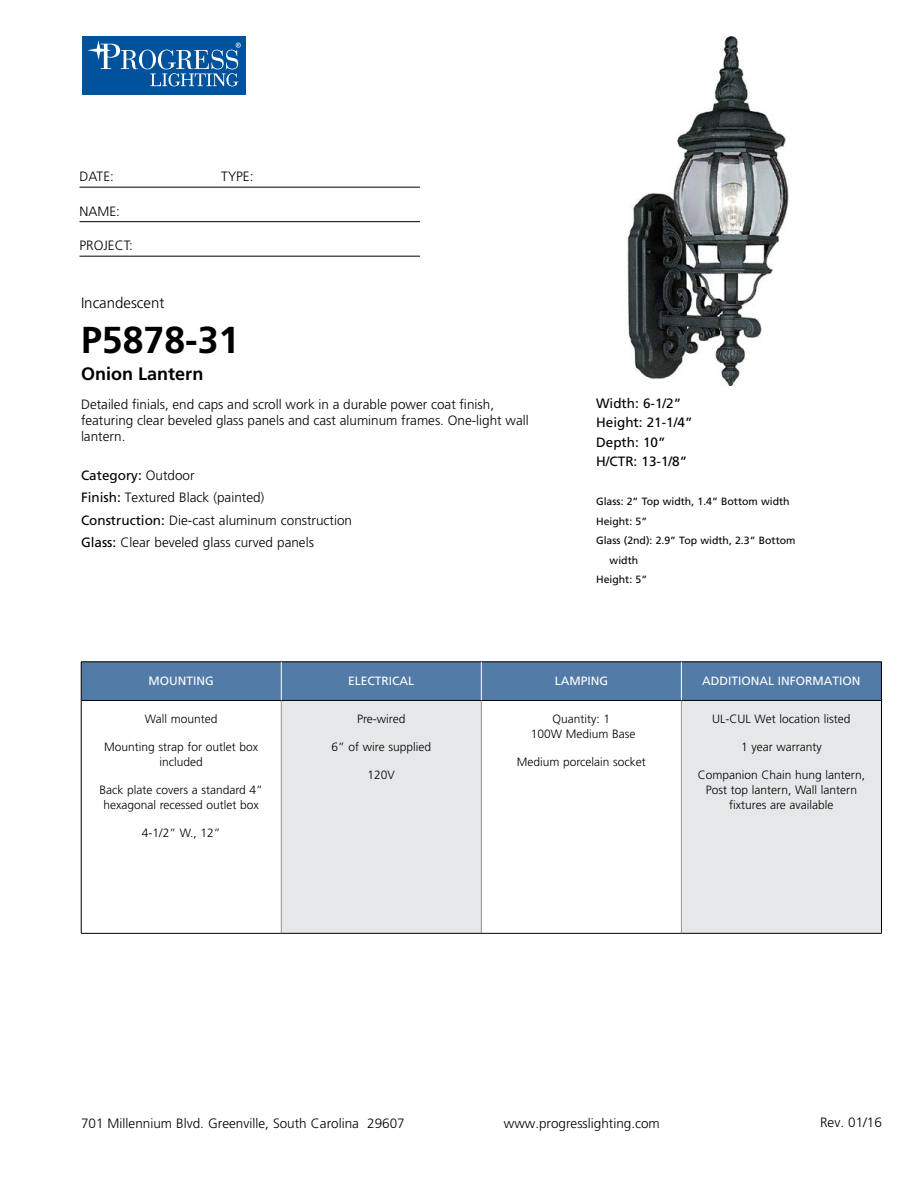
<style>
.page{position:relative;width:918px;height:1188px;background:#fff}
.page>*{position:absolute;margin:0;border:0;box-sizing:border-box;transform-origin:0 0}
.t1{font:700 37.5px "Frutiger";color:#000}
.t2{font:700 18px "Frutiger";color:#000}
.t3{font:300 15px "Frutiger";color:#000}
.t4{font:300 13.5px/22.5px "Frutiger";color:#000}
.t5{font:13.5px/19.5px "Frutiger";color:#000}
.t6{font:300 12px/15px "Frutiger";color:#000;text-align:center}
.t7{font:12px "Frutiger";color:#fff}
.t8{font:10.5px "Frutiger";color:#000}
.s1{font-weight:400}
</style>
<div class="page">
<div style="left:82px;top:36px;width:164px;height:59px;background:#00529c"></div>
<svg style="left:139px;top:50px;width:17px;height:19px"></svg>
<div style="left:142px;top:50px;width:11px;height:19px;background:#00529c;border-radius:50%"></div>
<svg style="left:87px;top:40px;width:51px;height:29px"></svg>
<svg style="left:150px;top:43px;width:91px;height:43px"></svg>
<hr style="left:80px;top:187px;width:340px;height:1px;background:#000">
<hr style="left:80px;top:221px;width:340px;height:1px;background:#000">
<hr style="left:80px;top:256px;width:340px;height:1px;background:#000">
<div style="left:82px;top:663px;width:799px;height:37px;background:#527ba8"></div>
<div style="left:281px;top:700px;width:200px;height:233px;background:#e6e7e8"></div>
<div style="left:681px;top:700px;width:200px;height:233px;background:#e6e7e8"></div>
<hr style="left:281px;top:701px;width:1px;height:232px;background:#939598">
<hr style="left:481px;top:701px;width:1px;height:232px;background:#939598">
<hr style="left:681px;top:701px;width:1px;height:232px;background:#939598">
<hr style="left:81px;top:700px;width:200px;height:1px;background:#000">
<hr style="left:281px;top:700px;width:200px;height:1px;background:#000">
<hr style="left:481px;top:700px;width:200px;height:1px;background:#000">
<hr style="left:681px;top:700px;width:200px;height:1px;background:#000">
<hr style="left:81px;top:933px;width:200px;height:1px;background:#000">
<hr style="left:281px;top:933px;width:200px;height:1px;background:#000">
<hr style="left:481px;top:933px;width:200px;height:1px;background:#000">
<hr style="left:681px;top:933px;width:201px;height:1px;background:#000">
<hr style="left:81px;top:662px;width:200px;height:1px;background:#000">
<hr style="left:81px;top:662px;width:1px;height:38px;background:#000">
<hr style="left:281px;top:662px;width:200px;height:1px;background:#000">
<hr style="left:481px;top:662px;width:200px;height:1px;background:#000">
<hr style="left:681px;top:662px;width:201px;height:1px;background:#000">
<hr style="left:881px;top:662px;width:1px;height:38px;background:#000">
<hr style="left:81px;top:700px;width:1px;height:233px;background:#000">
<hr style="left:881px;top:700px;width:1px;height:233px;background:#000">
<hr style="left:281px;top:662px;width:1px;height:38px;background:#fff">
<hr style="left:681px;top:662px;width:1px;height:38px;background:#fff">
<hr style="left:481px;top:662px;width:1px;height:38px;background:#fff">
<img style="left:627px;top:36px;width:162px;height:349px">
<p class="t4" style="left:80px;top:165px;width:36px">DATE:</p>
<p class="t4" style="left:221px;top:165px;width:34px">TYPE:</p>
<p class="t4" style="left:80px;top:200px;width:42px">NAME:</p>
<p class="t4" style="left:80px;top:234px;width:55px">PROJECT:</p>
<p class="t3" style="left:81px;top:295px;width:85px">Incandescent</p>
<h1 class="t1" style="left:81px;top:318px;width:160px">P5878-31</h1>
<h2 class="t2" style="left:81px;top:364px;width:124px">Onion Lantern</h2>
<p class="t4" style="left:81px;top:396px;width:449px;line-height:16.2px">Detailed finials, end caps and scroll work in a durable power coat finish, featuring clear beveled glass panels and cast aluminum frames. One-light wall lantern.</p>
<p class="t4" style="left:81px;top:464px;width:273px"><span class="s1">Category:</span> Outdoor<br><span class="s1">Finish:</span> Textured Black (painted)<br><span class="s1">Construction:</span> Die-cast aluminum construction <span class="s1">Glass:</span> Clear beveled glass curved panels</p>
<p class="t5" style="left:596px;top:393px;width:98px">Width: 6-1/2”<br>Height: 21-1/4”<br>Depth: 10”<br>H/CTR: 13-1/8”</p>
<p class="t8" style="left:596px;top:496px;width:195px">Glass: 2” Top width, 1.4” Bottom width</p>
<p class="t8" style="left:596px;top:515px;width:53px">Height: 5”</p>
<p class="t8" style="left:596px;top:535px;width:201px">Glass (2nd): 2.9” Top width, 2.3” Bottom</p>
<p class="t8" style="left:610px;top:554px;width:30px">width</p>
<p class="t8" style="left:596px;top:574px;width:53px">Height: 5”</p>
<p class="t7" style="left:149px;top:673px;width:67px">MOUNTING</p>
<p class="t7" style="left:348px;top:673px;width:68px">ELECTRICAL</p>
<p class="t7" style="left:555px;top:673px;width:55px">LAMPING</p>
<p class="t7" style="left:702px;top:673px;width:160px">ADDITIONAL INFORMATION</p>
<p class="t6" style="left:145px;top:712px;width:74px">Wall mounted</p>
<p class="t6" style="left:104px;top:739px;width:156px">Mounting strap for outlet box included</p>
<p class="t6" style="left:100px;top:782px;width:165px">Back plate covers a standard 4” hexagonal recessed outlet box</p>
<p class="t6" style="left:142px;top:825px;width:80px">4-1/2” W., 12”</p>
<p class="t6" style="left:357px;top:712px;width:50px">Pre-wired</p>
<p class="t6" style="left:332px;top:739px;width:101px">6” of wire supplied</p>
<p class="t6" style="left:368px;top:767px;width:29px">120V</p>
<p class="t6" style="left:712px;top:712px;width:140px">UL-CUL Wet location listed</p>
<p class="t6" style="left:741px;top:739px;width:82px">1 year warranty</p>
<p class="t6" style="left:698px;top:767px;width:169px">Companion Chain hung lantern,<br>Post top lantern, Wall lantern fixtures are available</p>
<p class="t6" style="left:531px;top:712px;width:106px">Quantity: 1<br>100W Medium Base</p>
<p class="t6" style="left:517px;top:754px;width:131px">Medium porcelain socket</p>
<p class="t4" style="left:81px;top:1112px;width:325px">701 Millennium Blvd. Greenville, South Carolina 29607</p>
<p class="t4" style="left:504px;top:1112px;width:158px">www.progresslighting.com</p>
<p class="t4" style="left:820px;top:1111px;width:63px">Rev. 01/16</p>
</div>
